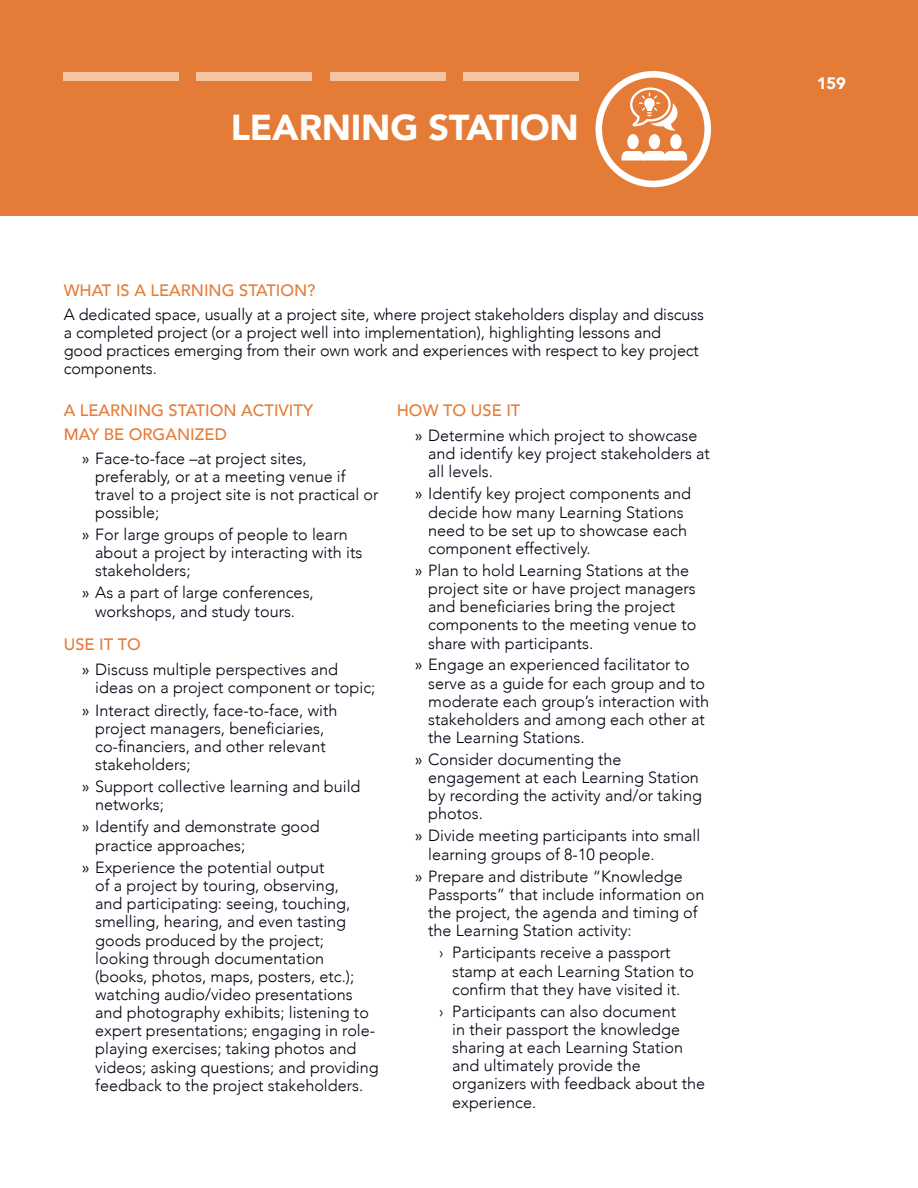
<style>
.page{position:relative;width:918px;height:1188px;background:#fff}
.page>*{position:absolute;margin:0;border:0;box-sizing:border-box;transform-origin:0 0}
.t1{font:900 36px "Avenir";letter-spacing:-.005em;color:#fff}
.t2{font:500 16.5px/24px "Avenir";color:#e47c38}
.t3{font:900 16.5px "Avenir";color:#fff}
.t4{font:300 16.2px/18.1px "Avenir";color:#001}
.s1{font-weight:400}
</style>
<div class="page">
<div style="left:0;top:0;width:918px;height:216px;background:#e47c38"></div>
<div style="left:196px;top:72px;width:116px;height:9px;background:#f3c5a3"></div>
<div style="left:63px;top:72px;width:115px;height:9px;background:#f3c5a3"></div>
<div style="left:330px;top:72px;width:116px;height:9px;background:#f3c5a3"></div>
<div style="left:464px;top:72px;width:115px;height:9px;background:#f3c5a3"></div>
<svg style="left:596px;top:71px;width:115px;height:116px"></svg>
<h1 class="t1" style="left:231px;top:96px;width:350px">LEARNING STATION</h1>
<p class="t2" style="left:64px;top:277px;width:253px">WHAT IS A LEARNING STATION?</p>
<p class="t4" style="left:64px;top:305px;width:642px">A dedicated space, usually at a project site, where project stakeholders display and discuss a completed project (or a project well into implementation), highlighting lessons and<br>good practices emerging from their own work and experiences with respect to key project components.</p>
<p class="t2" style="left:64px;top:397px;width:251px">A LEARNING STATION ACTIVITY<br>MAY BE ORGANIZED</p>
<p class="t4" style="left:95px;top:449px;width:285px;text-indent:-13px"><span class="s1">»</span> Face-to-face –at project sites, preferably, or at a meeting venue if travel to a project site is not practical or possible;</p>
<p class="t4" style="left:95px;top:525px;width:269px;text-indent:-13px"><span class="s1">»</span> For large groups of people to learn about a project by interacting with its stakeholders;</p>
<p class="t4" style="left:82px;top:584px;width:234px;text-align:center"><span class="s1">»</span> As a part of large conferences, workshops, and study tours.</p>
<p class="t2" style="left:64px;top:631px;width:79px">USE IT TO</p>
<p class="t4" style="left:95px;top:660px;width:282px;text-indent:-13px"><span class="s1">»</span> Discuss multiple perspectives and ideas on a project component or topic;</p>
<p class="t4" style="left:95px;top:701px;width:244px;text-indent:-13px"><span class="s1">»</span> Interact directly, face-to-face, with project managers, beneficiaries, co-financiers, and other relevant stakeholders;</p>
<p class="t4" style="left:95px;top:777px;width:267px;text-indent:-13px"><span class="s1">»</span> Support collective learning and build networks;</p>
<p class="t4" style="left:95px;top:818px;width:226px;text-indent:-13px"><span class="s1">»</span> Identify and demonstrate good practice approaches;</p>
<p class="t4" style="left:95px;top:858px;width:285px;text-indent:-13px"><span class="s1">»</span> Experience the potential output<br>of a project by touring, observing,<br>and participating: seeing, touching, smelling, hearing, and even tasting goods produced by the project; looking through documentation (books, photos, maps, posters, etc.); watching audio/video presentations and photography exhibits; listening to expert presentations; engaging in role&shy;playing exercises; taking photos and videos; asking questions; and providing feedback to the project stakeholders.</p>
<p class="t2" style="left:397px;top:397px;width:125px">HOW TO USE IT</p>
<p class="t4" style="left:428px;top:426px;width:283px;text-indent:-13px"><span class="s1">»</span> Determine which project to showcase and identify key project stakeholders at all levels.</p>
<p class="t4" style="left:428px;top:485px;width:264px;text-indent:-13px"><span class="s1">»</span> Identify key project components and decide how many Learning Stations need to be set up to showcase each component effectively.</p>
<p class="t4" style="left:428px;top:561px;width:270px;text-indent:-13px"><span class="s1">»</span> Plan to hold Learning Stations at the project site or have project managers and beneficiaries bring the project components to the meeting venue to share with participants.</p>
<p class="t4" style="left:428px;top:656px;width:282px;text-indent:-13px"><span class="s1">»</span> Engage an experienced facilitator to serve as a guide for each group and to moderate each group’s interaction with stakeholders and among each other at the Learning Stations.</p>
<p class="t4" style="left:428px;top:750px;width:275px;text-indent:-13px"><span class="s1">»</span> Consider documenting the engagement at each Learning Station by recording the activity and/or taking photos.</p>
<p class="t4" style="left:428px;top:827px;width:274px;text-indent:-13px"><span class="s1">»</span> Divide meeting participants into small learning groups of 8-10 people.</p>
<p class="t4" style="left:428px;top:867px;width:278px;text-indent:-13px"><span class="s1">»</span> Prepare and distribute “Knowledge Passports” that include information on the project, the agenda and timing of the Learning Station activity:</p>
<p class="t4" style="left:452px;top:944px;width:243px;text-indent:-13px">› Participants receive a passport stamp at each Learning Station to confirm that they have visited it.</p>
<p class="t4" style="left:452px;top:1002px;width:255px;text-indent:-13px">› Participants can also document<br>in their passport the knowledge sharing at each Learning Station and ultimately provide the organizers with feedback about the experience.</p>
<p class="t3" style="left:817px;top:69px;width:31px">159</p>
</div>
